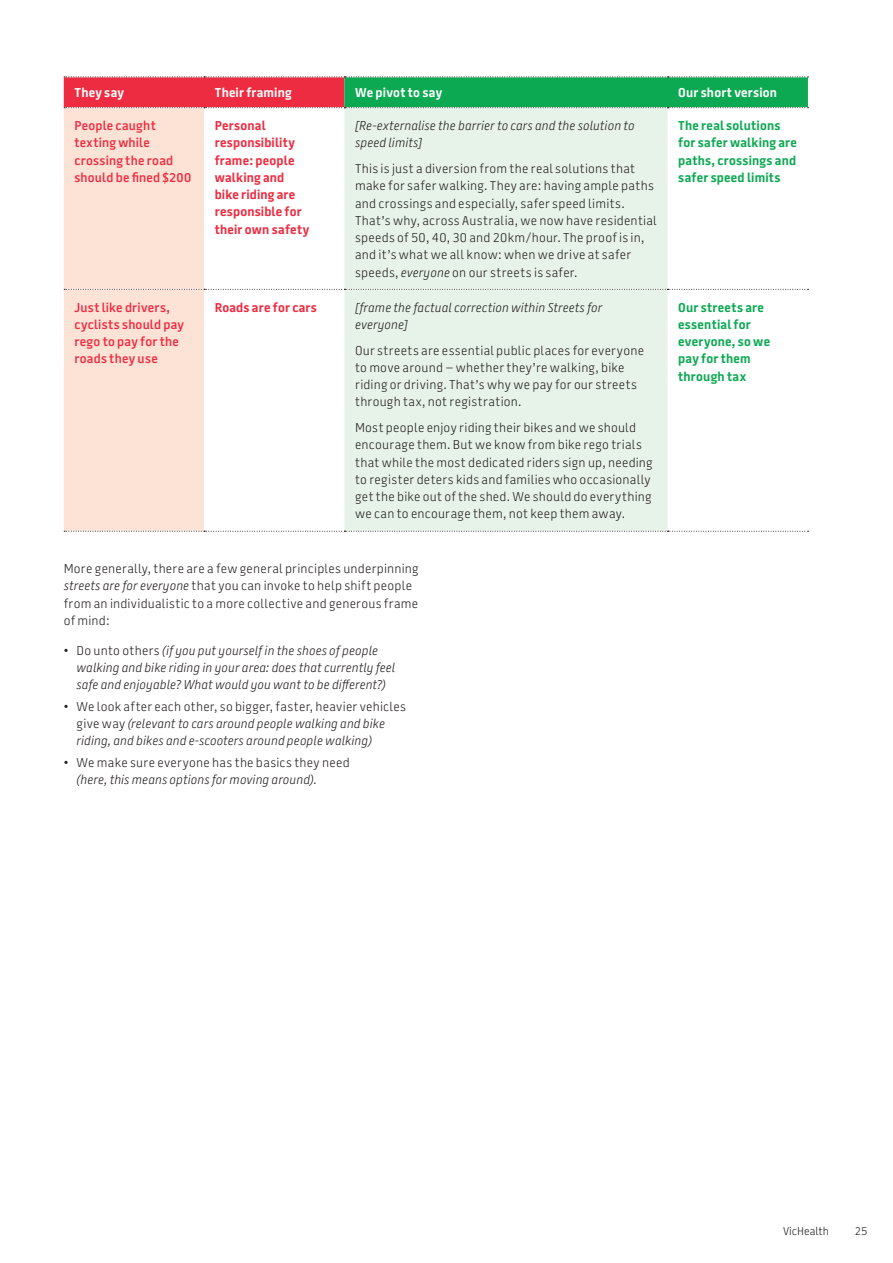
<style>
.page{position:relative;width:893px;height:1263px;background:#fff}
.page>*{position:absolute;margin:0;border:0;box-sizing:border-box;transform-origin:0 0}
.Body{font:300 12.75px/17.2px "Battersea";letter-spacing:.02em;color:#231f20}
.Body-2{font:italic 300 12.75px/17.2px "Battersea";letter-spacing:.01em;color:#231f20}
.Body-3{font:700 12.75px/17.2px "Battersea";letter-spacing:.02em;color:#0ca852}
.Body-4{font:600 12.75px/17.2px "Battersea";letter-spacing:.02em;color:#ed2c41}
.Body-5{font:700 12.75px/17.2px "Battersea";letter-spacing:.015em;color:#ed2c41}
.Body-6{font:700 12.75px "Battersea";letter-spacing:.015em;color:#fff}
.t1{font:300 11.25px "Battersea";color:#231f20}
.s1{font-style:italic}
.s2{font-style:normal}
</style>
<div class="page">
<div style="left:64px;top:108px;width:140px;height:423px;background:#fde2d6"></div>
<div style="left:344px;top:108px;width:324px;height:423px;background:#e7f3e8"></div>
<svg style="left:64px;top:77px;width:744px;height:31px;background:#657c50"></svg>
<svg style="left:64px;top:289px;width:744px;height:1px"></svg>
<svg style="left:64px;top:531px;width:744px;height:1px"></svg>
<p class="Body-6" style="left:74px;top:84px;width:51px">They say</p>
<p class="Body-6" style="left:215px;top:84px;width:78px">Their framing</p>
<p class="Body-6" style="left:355px;top:84px;width:89px">We pivot to say</p>
<p class="Body-6" style="left:678px;top:84px;width:100px">Our short version</p>
<p class="Body-4" style="left:74px;top:117px;width:118px">People caught texting while crossing the road should be fined $200</p>
<p class="Body-5" style="left:215px;top:117px;width:96px">Personal responsibility frame: people walking and bike riding are responsible for their own safety</p>
<p class="Body-2" style="left:355px;top:117px;width:281px">[Re-externalise the barrier to cars and the solution to speed limits]</p>
<p class="Body-3" style="left:678px;top:117px;width:120px">The real solutions for safer walking are paths, crossings and safer speed limits</p>
<p class="Body" style="left:355px;top:160px;width:303px">This is just a diversion from the real solutions that make for safer walking. They are: having ample paths and crossings and especially, safer speed limits.<br>That’s why, across Australia, we now have residential speeds of 50, 40, 30 and 20km/hour. The proof is in, and it’s what we all know: when we drive at safer speeds, <span class="s1">everyone</span> on our streets is safer.</p>
<p class="Body-4" style="left:74px;top:299px;width:111px">Just like drivers, cyclists should pay rego to pay for the roads they use</p>
<p class="Body-5" style="left:215px;top:299px;width:104px">Roads are for cars</p>
<p class="Body-2" style="left:355px;top:299px;width:249px">[frame the factual correction within Streets for everyone]</p>
<p class="Body" style="left:355px;top:342px;width:290px">Our streets are essential public places for everyone to move around – whether they’re walking, bike riding or driving. That’s why we pay for our streets through tax, not registration.</p>
<p class="Body" style="left:355px;top:419px;width:299px">Most people enjoy riding their bikes and we should encourage them. But we know from bike rego trials that while the most dedicated riders sign up, needing to register deters kids and families who occasionally get the bike out of the shed. We should do everything we can to encourage them, not keep them away.</p>
<p class="Body" style="left:64px;top:560px;width:356px">More generally, there are a few general principles underpinning <span class="s1">streets are for everyone</span> that you can invoke to help shift people from an individualistic to a more collective and generous frame of mind:</p>
<p class="Body-2" style="left:77px;top:642px;width:320px;text-indent:-13px"><span class="s2">• Do unto others</span> (if you put yourself in the shoes of people walking and bike riding in your area: does that currently feel safe and enjoyable? What would you want to be different?)</p>
<p class="Body-2" style="left:77px;top:698px;width:331px;text-indent:-13px"><span class="s2">• We look after each other, so bigger, faster, heavier vehicles give way</span> (relevant to cars around people walking and bike riding, and bikes and e-scooters around people walking)</p>
<p class="Body" style="left:77px;top:754px;width:275px;text-indent:-13px">• We make sure everyone has the basics they need <span class="s1">(here, this means options for moving around).</span></p>
<p class="Body-3" style="left:678px;top:299px;width:93px">Our streets are essential for everyone, so we pay for them through tax</p>
<p class="t1" style="left:783px;top:1224px;width:48px">VicHealth</p>
<p class="t1" style="left:855px;top:1224px;width:14px">25</p>
</div>
